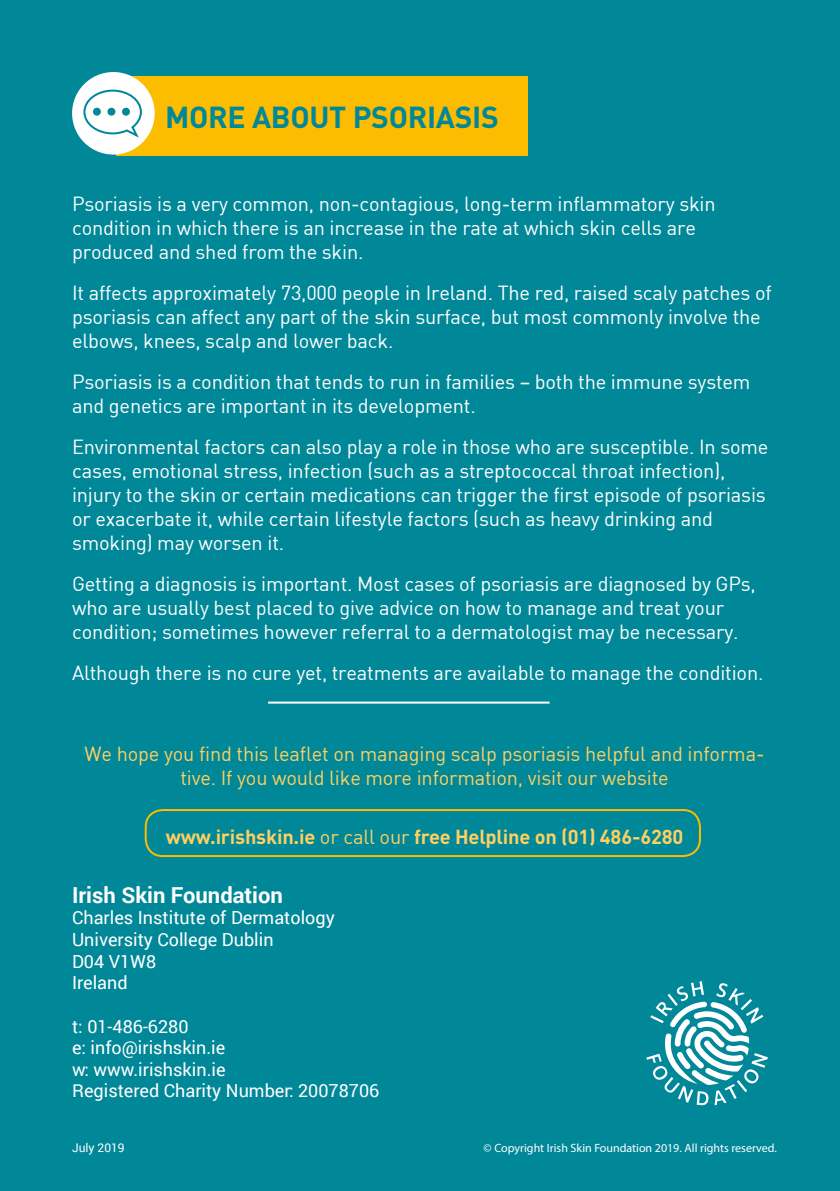
<style>
.page{position:relative;width:840px;height:1191px;background:#fff}
.page>*{position:absolute;margin:0;border:0;box-sizing:border-box;transform-origin:0 0}
.t1{font:700 30px "DIN";letter-spacing:-.01em;color:#008798}
.t2{font:700 22px "Roboto";color:#fff}
.t3{font:20px/24px "DIN";letter-spacing:-.01em;color:#fff}
.t4{font:20px/24px "DIN";letter-spacing:-.01em;color:#fed061;text-align:center}
.t5{font:700 20px "DIN";letter-spacing:-.01em;color:#fed061}
.t6{font:18px/21.6px "Roboto";color:#fff}
.t7{font:12px "Myriad Pro";color:#fff}
.t8{font:12px "Roboto";color:#fff}
.s1{font-weight:400}
</style>
<div class="page">
<div style="left:0;top:0;width:839px;height:1191px;background:#008798"></div>
<hr style="left:268px;top:701px;width:281px;height:2px;background:#fff">
<svg style="left:646px;top:981px;width:121px;height:124px"></svg>
<div style="left:116px;top:76px;width:411px;height:79px;background:#fcbc00"></div>
<div style="left:72px;top:72px;width:83px;height:83px;background:#fff;border-radius:50%"></div>
<svg style="left:83px;top:89px;width:59px;height:49px"></svg>
<div style="left:145px;top:809px;width:555px;height:48px;border:2px solid #fcbc00;border-radius:17px"></div>
<h1 class="t1" style="left:165px;top:97px;width:335px">MORE ABOUT PSORIASIS</h1>
<p class="t3" style="left:72px;top:191px;width:644px">Psoriasis is a very common, non-contagious, long-term inflammatory skin condition in which there is an increase in the rate at which skin cells are produced and shed from the skin.</p>
<p class="t3" style="left:72px;top:280px;width:700px">It affects approximately 73,000 people in Ireland. The red, raised scaly patches of psoriasis can affect any part of the skin surface, but most commonly involve the elbows, knees, scalp and lower back.</p>
<p class="t3" style="left:72px;top:369px;width:679px">Psoriasis is a condition that tends to run in families – both the immune system and genetics are important in its development.</p>
<p class="t3" style="left:72px;top:434px;width:697px">Environmental factors can also play a role in those who are susceptible. In some cases, emotional stress, infection (such as a streptococcal throat infection), injury to the skin or certain medications can trigger the first episode of psoriasis or exacerbate it, while certain lifestyle factors (such as heavy drinking and smoking) may worsen it.</p>
<p class="t3" style="left:72px;top:571px;width:685px">Getting a diagnosis is important. Most cases of psoriasis are diagnosed by GPs, who are usually best placed to give advice on how to manage and treat your condition; sometimes however referral to a dermatologist may be necessary.</p>
<p class="t3" style="left:72px;top:660px;width:692px">Although there is no cure yet, treatments are available to manage the condition.</p>
<p class="t4" style="left:85px;top:742px;width:681px">We hope you find this leaflet on managing scalp psoriasis helpful and informa&shy;tive. If you would like more information, visit our website</p>
<p class="t5" style="left:166px;top:823px;width:518px">www.irishskin.ie <span class="s1">or call our</span> free Helpline on (01) 486-6280</p>
<p class="t2" style="left:72px;top:879px;width:212px">Irish Skin Foundation</p>
<p class="t6" style="left:72px;top:906px;width:264px">Charles Institute of Dermatology<br>University College Dublin<br>D04 V1W8<br>Ireland</p>
<p class="t6" style="left:72px;top:1014px;width:308px">t: 01-486-6280<br>e: info@irishskin.ie<br>w: www.irishskin.ie<br>Registered Charity Number: 20078706</p>
<p class="t8" style="left:72px;top:1139px;width:54px">July 2019</p>
<p class="t7" style="left:483px;top:1140px;width:295px">© Copyright Irish Skin Foundation 2019. All rights reserved.</p>
</div>
